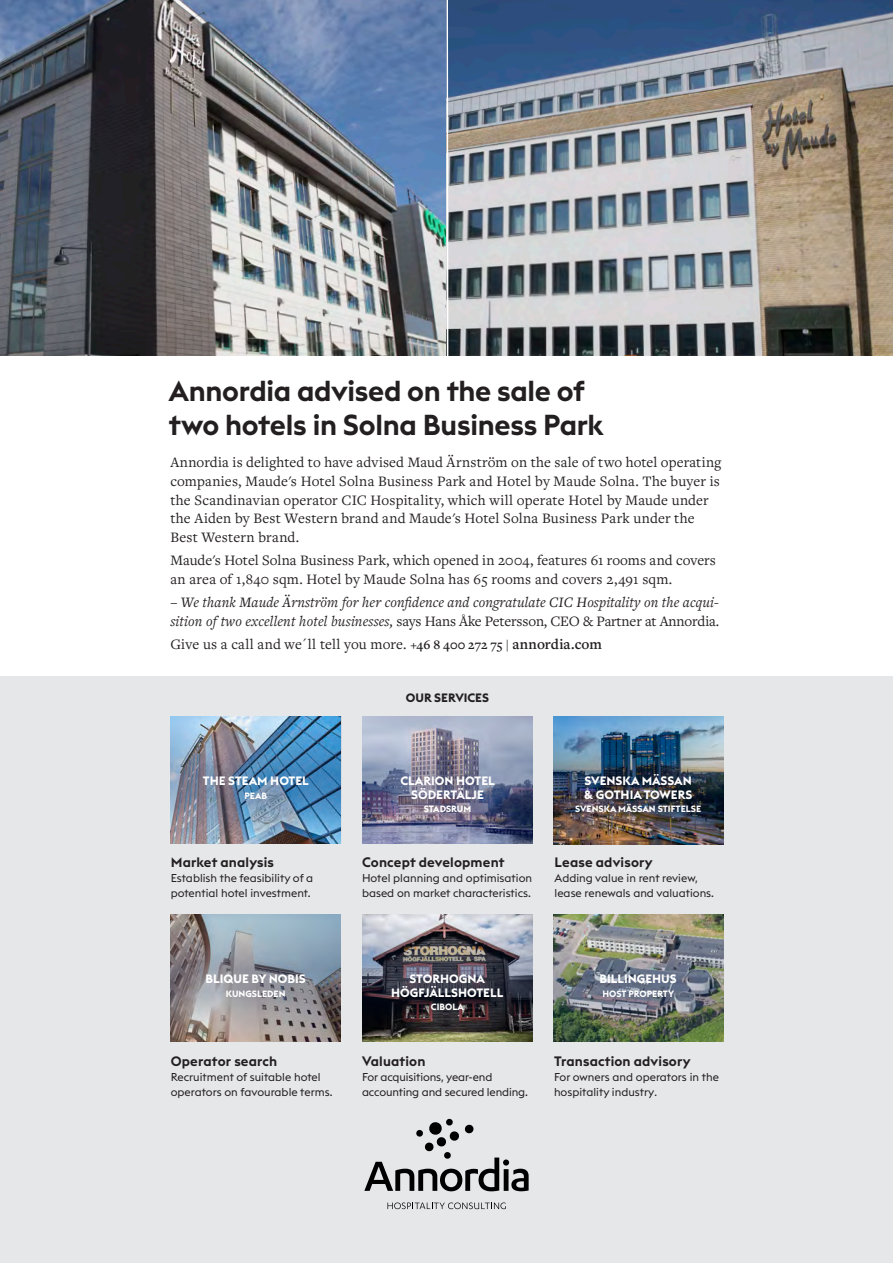
<style>
.page{position:relative;width:893px;height:1263px;background:#fff}
.page>*{position:absolute;margin:0;border:0;box-sizing:border-box;transform-origin:0 0}
.t1{font:600 28.5px/34.5px "Euclid Triangle";letter-spacing:-.01em;color:#231f20}
.t2{font:15px/18.8px "Freight Text Pro";letter-spacing:.01em;color:#231f20}
.t3{font:italic 15px/18.8px "Freight Text Pro";letter-spacing:.005em;color:#231f20}
.t4{font:600 13.5px "Euclid Triangle";letter-spacing:.01em;color:#231f20}
.t5{font:700 12px/13.5px "Euclid Triangle";color:#fff;text-align:center}
.t6{font:700 12px "Euclid Triangle";color:#231f20}
.t7{font:11.25px/15px "Euclid Triangle";color:#231f20}
.t8{font:700 9px "Euclid Triangle";color:#fff}
.s1{font-style:normal}
.s2{font-weight:600;font-size:13.5px}
.s3{font-size:13.5px}
.s4{font-weight:600}
.s5{font-size:10.5px}
</style>
<div class="page">
<div style="left:0;top:676px;width:893px;height:587px;background:#e6e7e9"></div>
<img style="left:171px;top:914px;width:170px;height:8px">
<img style="left:553px;top:716px;width:170px;height:12px">
<img style="left:362px;top:914px;width:170px;height:128px">
<svg style="left:171px;top:922px;width:170px;height:120px;background:#919298"></svg>
<img style="left:553px;top:728px;width:170px;height:116px">
<img style="left:362px;top:716px;width:170px;height:128px">
<img style="left:362px;top:739px;width:170px;height:104px">
<img style="left:171px;top:716px;width:170px;height:8px">
<img style="left:171px;top:724px;width:170px;height:120px">
<svg style="left:364px;top:1119px;width:165px;height:72px"></svg>
<svg style="left:387px;top:1202px;width:119px;height:7px"></svg>
<img style="left:553px;top:914px;width:170px;height:24px">
<img style="left:553px;top:938px;width:170px;height:104px">
<svg style="left:406px;top:966px;width:24px;height:12px"></svg>
<svg style="left:460px;top:965px;width:25px;height:13px"></svg>
<img style="left:0;top:0;width:446px;height:355px">
<img style="left:448px;top:0;width:445px;height:355px">
<h1 class="t1" style="left:169px;top:374px;width:436px">Annordia advised on the sale of two hotels in Solna Business Park</h1>
<p class="t2" style="left:170px;top:452px;width:552px">Annordia is delighted to have advised Maud Ärnström on the sale of two hotel operating companies, Maude's Hotel Solna Business Park and Hotel by Maude Solna. The buyer is the Scandinavian operator CIC Hospitality, which will operate Hotel by Maude under the Aiden by Best Western brand and Maude's Hotel Solna Business Park under the Best Western brand.</p>
<p class="t2" style="left:170px;top:550px;width:547px">Maude's Hotel Solna Business Park, which opened in 2004, features 61 rooms and covers an area of 1,840 sqm. Hotel by Maude Solna has 65 rooms and covers 2,491 sqm.</p>
<p class="t3" style="left:170px;top:592px;width:550px">– We thank Maude Ärnström for her confidence and congratulate CIC Hospitality on the acqui&shy;sition of two excellent hotel businesses, <span class="s1">says Hans Åke Petersson, CEO &amp; Partner at Annordia.</span></p>
<p class="t2" style="left:170px;top:634px;width:433px">Give us a call and we´ll tell you more. <span class="s2">+46 8 400 272 75</span> <span class="s3">|</span> <span class="s4">annordia.com</span></p>
<p class="t5" style="left:203px;top:775px;width:108px">THE STEAM HOTEL</p>
<p class="t8" style="left:244px;top:790px;width:24px">PEAB</p>
<p class="t4" style="left:171px;top:854px;width:105px">Market analysis</p>
<p class="t7" style="left:171px;top:871px;width:144px">Establish the feasibility of a potential hotel investment.</p>
<p class="t6" style="left:406px;top:690px;width:85px">OUR SERVICES</p>
<p class="t5" style="left:400px;top:775px;width:96px">CLARION HOTEL<br>SÖDERTÄLJE</p>
<p class="t8" style="left:424px;top:803px;width:49px">STADSRUM</p>
<p class="t4" style="left:362px;top:854px;width:144px">Concept development</p>
<p class="t7" style="left:362px;top:871px;width:172px">Hotel planning and optimisation based on market characteristics.</p>
<p class="t5" style="left:584px;top:775px;width:110px;text-align:left">SVENSKA MÄSSAN &amp; GOTHIA TOWERS</p>
<p class="t8" style="left:575px;top:803px;width:127px">SVENSKA MÄSSAN STIFTELSE</p>
<p class="t4" style="left:555px;top:854px;width:100px">Lease advisory</p>
<p class="t7" style="left:555px;top:871px;width:161px">Adding value in rent review, lease renewals and valuations.</p>
<p class="t5" style="left:206px;top:972px;width:102px">BLIQUE BY NOBIS</p>
<p class="t8" style="left:226px;top:988px;width:61px">KUNGSLEDEN</p>
<p class="t4" style="left:171px;top:1052px;width:108px">Operator search</p>
<p class="t7" style="left:171px;top:1069px;width:163px">Recruitment of suitable hotel operators on favourable terms.</p>
<p class="t5" style="left:391px;top:972px;width:114px">STORHOGNA<br>HÖGFJÄLLSHOTELL</p>
<p class="t8" style="left:431px;top:1001px;width:34px">CIBOLA</p>
<p class="t4" style="left:362px;top:1052px;width:65px">Valuation</p>
<p class="t7" style="left:362px;top:1069px;width:168px">For acquisitions, year-end accounting and secured lending.</p>
<p class="t5" style="left:599px;top:972px;width:79px">BILLINGEHUS</p>
<p class="t8" style="left:602px;top:988px;width:73px">HOST PROPERTY</p>
<p class="t4" style="left:554px;top:1052px;width:138px">Transaction advisory</p>
<p class="t7" style="left:554px;top:1069px;width:166px">For owners and operators in the hospitality industry<span class="s5">.</span></p>
</div>
